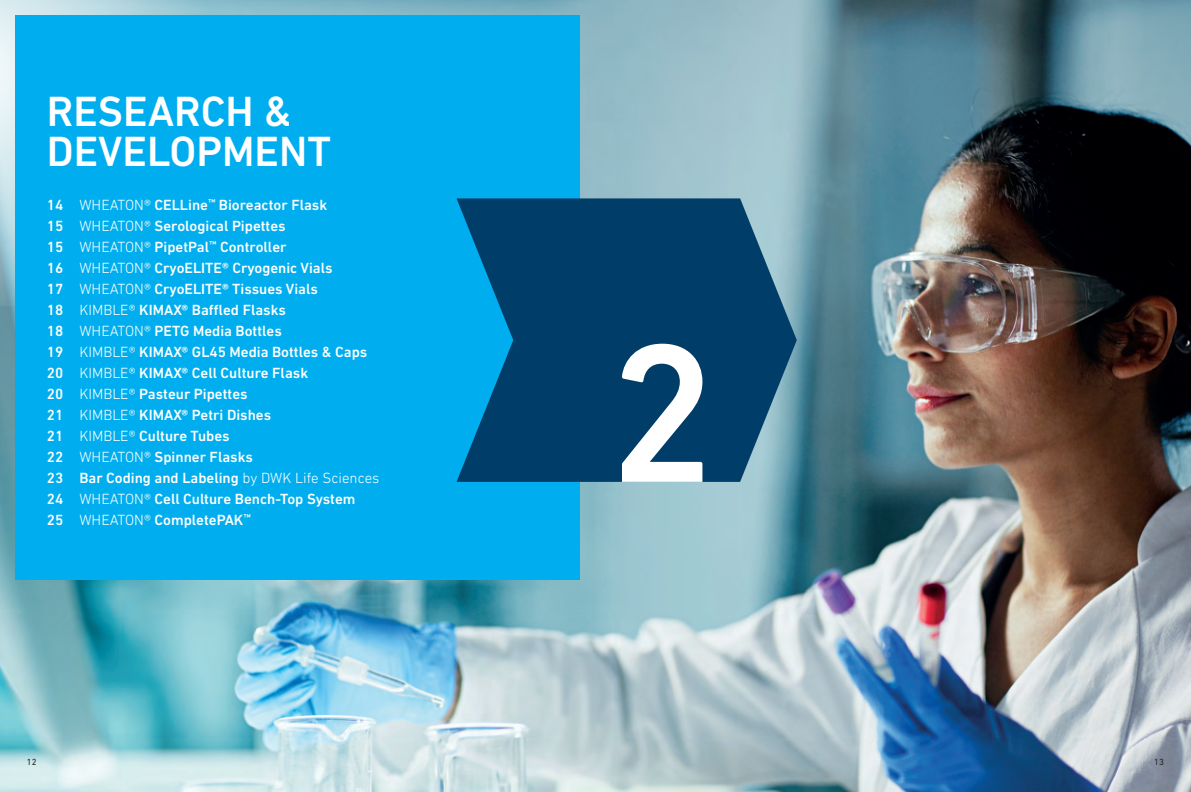
<style>
.page{position:relative;width:1191px;height:792px;background:#fff}
.page>*{position:absolute;margin:0;border:0;box-sizing:border-box;transform-origin:0 0}
.t1{font:500 43px/40px "DIN Next LT Pro";color:#fff}
.t2{font:500 15px "DIN Next LT Pro";color:#fff}
.t3{font:9px "DIN Next LT Pro";color:#231f20}
.s1{font-weight:300}
</style>
<div class="page">
<img style="left:0;top:0;width:1191px;height:792px">
<svg style="left:0;top:0;width:541px;height:307px;background:#9dcbd9"></svg>
<div style="left:16px;top:16px;width:564px;height:564px;background:#00aeef"></div>
<svg style="left:456px;top:198px;width:341px;height:284px;background:#0e547d"></svg>
<svg style="left:622px;top:344px;width:80px;height:138px"></svg>
<p class="t1" style="left:47px;top:91px;width:286px">RESEARCH &amp;<br>DEVELOPMENT</p>
<p class="t2" style="left:79px;top:196px;width:249px"><span class="s1">WHEATON®</span> CELLine<sup>™</sup> Bioreactor Flask</p>
<p class="t2" style="left:79px;top:217px;width:208px"><span class="s1">WHEATON®</span> Serological Pipettes</p>
<p class="t2" style="left:79px;top:238px;width:209px"><span class="s1">WHEATON®</span> PipetPal<sup>™</sup> Controller</p>
<p class="t2" style="left:79px;top:259px;width:255px"><span class="s1">WHEATON®</span> CryoELITE® Cryogenic Vials</p>
<p class="t2" style="left:79px;top:280px;width:240px"><span class="s1">WHEATON®</span> CryoELITE® Tissues Vials</p>
<p class="t2" style="left:79px;top:301px;width:208px"><span class="s1">KIMBLE®</span> KIMAX® Baffled Flasks</p>
<p class="t2" style="left:79px;top:322px;width:204px"><span class="s1">WHEATON®</span> PETG Media Bottles</p>
<p class="t2" style="left:79px;top:343px;width:289px"><span class="s1">KIMBLE®</span> KIMAX® GL45 Media Bottles &amp; Caps</p>
<p class="t2" style="left:79px;top:364px;width:230px"><span class="s1">KIMBLE®</span> KIMAX® Cell Culture Flask</p>
<p class="t2" style="left:79px;top:385px;width:170px"><span class="s1">KIMBLE®</span> Pasteur Pipettes</p>
<p class="t2" style="left:79px;top:406px;width:193px"><span class="s1">KIMBLE®</span> KIMAX® Petri Dishes</p>
<p class="t2" style="left:79px;top:427px;width:152px"><span class="s1">KIMBLE®</span> Culture Tubes</p>
<p class="t2" style="left:79px;top:448px;width:175px"><span class="s1">WHEATON®</span> Spinner Flasks</p>
<p class="t2" style="left:79px;top:469px;width:301px">Bar Coding and Labeling <span class="s1">by DWK Life Sciences</span></p>
<p class="t2" style="left:79px;top:490px;width:278px"><span class="s1">WHEATON®</span> Cell Culture Bench-Top System</p>
<p class="t2" style="left:79px;top:511px;width:173px"><span class="s1">WHEATON®</span> CompletePAK<sup>™</sup></p>
<p class="t2" style="left:47px;top:196px;width:18px">14</p>
<p class="t2" style="left:47px;top:217px;width:18px">15</p>
<p class="t2" style="left:47px;top:238px;width:18px">15</p>
<p class="t2" style="left:47px;top:259px;width:18px">16</p>
<p class="t2" style="left:47px;top:280px;width:18px">17</p>
<p class="t2" style="left:47px;top:301px;width:18px">18</p>
<p class="t2" style="left:47px;top:322px;width:18px">18</p>
<p class="t2" style="left:47px;top:343px;width:18px">19</p>
<p class="t2" style="left:47px;top:364px;width:18px">20</p>
<p class="t2" style="left:47px;top:385px;width:18px">20</p>
<p class="t2" style="left:47px;top:406px;width:18px">21</p>
<p class="t2" style="left:47px;top:427px;width:18px">21</p>
<p class="t2" style="left:47px;top:448px;width:18px">22</p>
<p class="t2" style="left:47px;top:469px;width:18px">23</p>
<p class="t2" style="left:47px;top:490px;width:18px">24</p>
<p class="t2" style="left:47px;top:511px;width:18px">25</p>
<p class="t3" style="left:27px;top:757px;width:11px">12</p>
<p class="t3" style="left:1154px;top:757px;width:11px">13</p>
</div>
